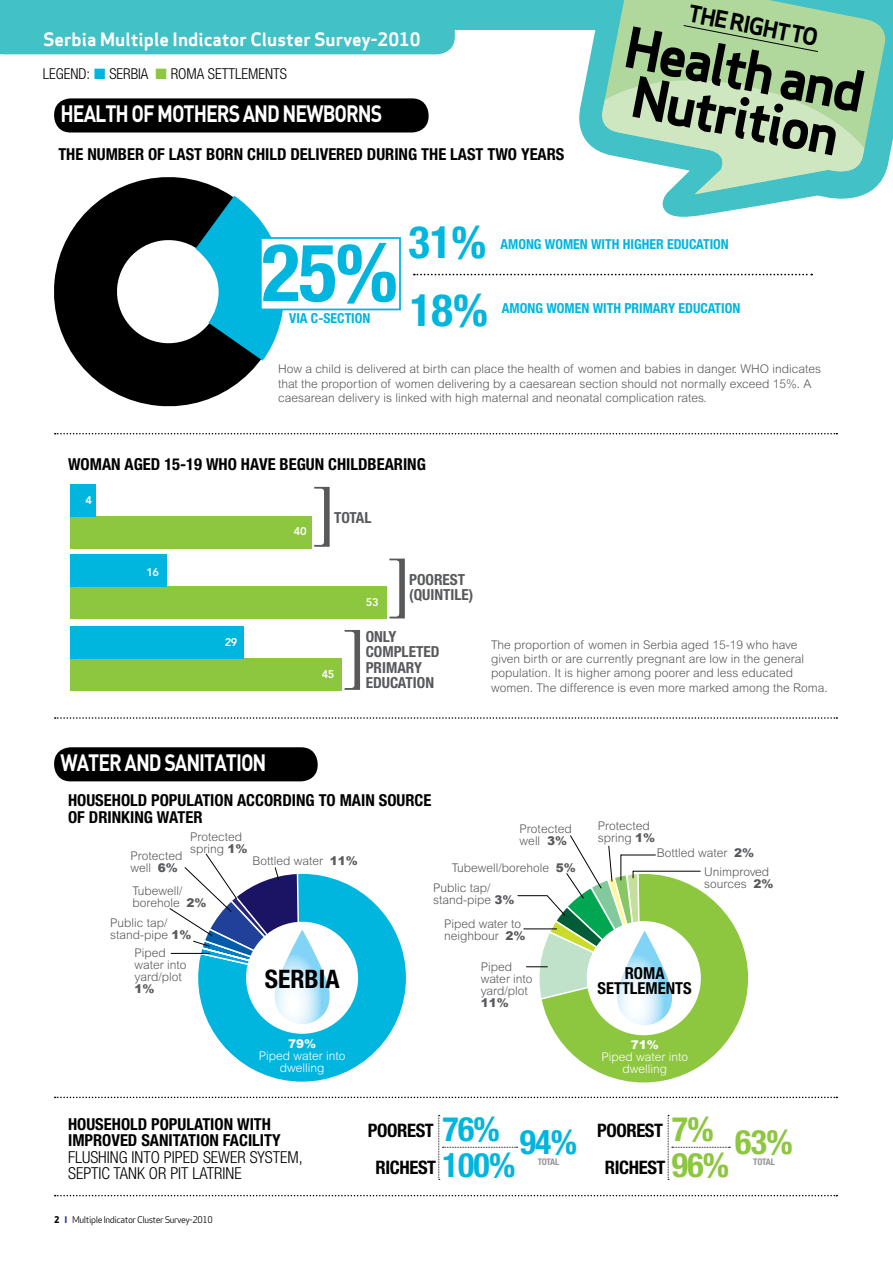
<style>
.page{position:relative;width:893px;height:1263px;background:#fff}
.page>*{position:absolute;margin:0;border:0;box-sizing:border-box;transform-origin:0 0}
.t1{font:700 condensed 80.25px "Helvetica Neue";color:#00b5de}
.t2{font:700 55.05px/47.4px "Apex Sans";color:#000}
.t3{font:700 condensed 44.7px/67.8px "Helvetica Neue";color:#00b5de}
.t4{font:700 condensed 33.75px "Helvetica Neue";letter-spacing:-.02em;color:#00b5de}
.t5{font:700 condensed 33.75px "Helvetica Neue";color:#8dc63f}
.t6{font:700 condensed 25.5px "Helvetica Neue";color:#000}
.t7{font:700 23.4px "DIN";letter-spacing:-.05em;color:#fff;scale:.83 1}
.t8{font:700 22.8px "Apex Sans";color:#000}
.t9{font:700 condensed 18.6px "Helvetica Neue";color:#000}
.t10{font:700 18px "Apex Sans";color:#fff}
.t11{font:700 condensed 16.5px/16.5px "Helvetica Neue";color:#000}
.t12{font:300 condensed 16.5px "Helvetica Neue";color:#000}
.t13{font:700 condensed 15.3px/15.3px "Helvetica Neue";color:#58595b}
.t14{font:300 condensed 15px "Helvetica Neue";color:#000}
.t15{font:700 condensed 13.8px "Helvetica Neue";color:#00b5de}
.t16{font:300 12px/12px "Arial";color:#58595b}
.t17{font:300 12px/12px "Arial";color:#fff;text-align:center}
.t18{font:900 12px "Arial";color:#fff}
.t19{font:900 12px "Arial";color:#58595b}
.t20{font:800 11.1px "Avenir";letter-spacing:-.04em;color:#fff}
.t21{font:700 condensed 9.15px "Helvetica Neue";color:#939598}
.t22{font:9px "Apex Sans";letter-spacing:-.05em;color:#000}
.s1{color:#00b5de}
.s2{color:#8dc63f}
.s3{font-weight:900}
.s4{font-weight:800}
.s5{font-weight:800;color:#25408f}
.s6{font-size:33.75px;color:#8dc63f}
</style>
<div class="page">
<div style="left:0;top:0;width:893px;height:30px;background:#42c1c7"></div>
<div style="left:0;top:30px;width:455px;height:24px;background:#42c1c7"></div>
<svg style="left:55px;top:1195px;width:782px;height:1px"></svg>
<svg style="left:55px;top:1097px;width:782px;height:1px"></svg>
<svg style="left:55px;top:433px;width:782px;height:1px"></svg>
<svg style="left:55px;top:717px;width:782px;height:2px"></svg>
<div style="left:54px;top:98px;width:375px;height:34px;background:#000;border-radius:16px"></div>
<svg style="left:414px;top:274px;width:398px;height:1px"></svg>
<svg style="left:54px;top:177px;width:205px;height:230px;fill:#000"></svg>
<svg style="left:194px;top:197px;width:97px;height:165px"></svg>
<div style="left:261px;top:238px;width:139px;height:71px;background:#fff"></div>
<div style="left:260px;top:237px;width:141px;height:73px;border:2px solid #00b5de"></div>
<div style="left:70px;top:516px;width:241px;height:33px;background:#8dc63f"></div>
<div style="left:70px;top:484px;width:25px;height:32px;background:#00b5de"></div>
<div style="left:70px;top:586px;width:317px;height:33px;background:#8dc63f"></div>
<div style="left:70px;top:555px;width:96px;height:32px;background:#00b5de"></div>
<div style="left:70px;top:658px;width:271px;height:32px;background:#8dc63f"></div>
<div style="left:70px;top:626px;width:174px;height:32px;background:#00b5de"></div>
<svg style="left:314px;top:487px;width:16px;height:60px"></svg>
<svg style="left:389px;top:559px;width:16px;height:59px"></svg>
<svg style="left:345px;top:630px;width:15px;height:60px"></svg>
<div style="left:54px;top:747px;width:264px;height:34px;background:#000;border-radius:16px"></div>
<div style="left:539px;top:873px;width:210px;height:210px;background:#8dc63f;border-radius:50%"></div>
<svg style="left:517px;top:835px;width:184px;height:192px"></svg>
<div style="left:197px;top:873px;width:210px;height:209px;background:#00b5de;border-radius:50%"></div>
<div style="left:246px;top:922px;width:112px;height:112px;background:#fff;border-radius:50%"></div>
<svg style="left:169px;top:853px;width:163px;height:173px"></svg>
<svg style="left:438px;top:1115px;width:79px;height:65px"></svg>
<svg style="left:668px;top:1115px;width:62px;height:65px"></svg>
<svg style="left:579px;top:30px;width:314px;height:187px"></svg>
<svg style="left:597px;top:0;width:293px;height:194px;fill:#b1d89c"></svg>
<svg style="left:597px;top:69px;width:292px;height:125px;background:#aadcbf"></svg>
<div style="left:683px;top:5px;width:136px;height:48px;background:#b1d89c"></div>
<h3 class="t10" style="left:44px;top:28px;width:379px">Serbia Multiple Indicator Cluster Survey-2010</h3>
<p class="t14" style="left:43px;top:65px;width:246px">LEGEND: <span class="s1">■</span> SERBIA <span class="s2">■</span> ROMA SETTLEMENTS</p>
<h3 class="t7" style="left:61px;top:98px;width:175px">HEALTH OF MOTHERS</h3>
<h3 class="t7" style="left:243px;top:98px;width:168px">AND NEWBORNS</h3>
<h3 class="t11" style="left:58px;top:145px;width:10px">THE</h3>
<h3 class="t11" style="left:87px;top:145px;width:40px">NUMBER</h3>
<h3 class="t11" style="left:148px;top:145px;width:30px">OF LAST</h3>
<h3 class="t11" style="left:206px;top:145px;width:10px">BORN</h3>
<h3 class="t11" style="left:247px;top:145px;width:18px">CHILD</h3>
<h3 class="t11" style="left:290px;top:145px;width:9px">DELIVERED</h3>
<h3 class="t11" style="left:367px;top:145px;width:10px">DURING</h3>
<h3 class="t11" style="left:421px;top:145px;width:10px">THE</h3>
<h3 class="t11" style="left:450px;top:145px;width:10px">LAST</h3>
<h3 class="t11" style="left:487px;top:145px;width:11px">TWO</h3>
<h3 class="t11" style="left:521px;top:145px;width:10px">YEARS</h3>
<h3 class="t8" style="left:733px;top:7px;width:36px;rotate:11deg">RIGHT</h3>
<h2 class="t2" style="left:630px;top:23px;width:250px;rotate:11deg">Health and<br>Nutrition</h2>
<h1 class="t1" style="left:262px;top:224px;width:138px">25%</h1>
<p class="t15" style="left:289px;top:310px;width:83px">VIA C-SECTION</p>
<h3 class="t3" style="left:409px;top:208px;width:81px">31%<br>18%</h3>
<p class="t15" style="left:500px;top:235px;width:131px">AMONG WOMEN WITH HIGHER</p>
<p class="t15" style="left:667px;top:235px;width:63px">EDUCATION</p>
<p class="t15" style="left:502px;top:300px;width:240px">AMONG WOMEN WITH PRIMARY EDUCATION</p>
<p class="t16" style="left:278px;top:362px;width:545px;line-height:14.4px">How a child is delivered at birth can place the health of women and babies in danger. WHO indicates that the proportion of women delivering by a caesarean section should not normally exceed 15%. A caesarean delivery is linked with high maternal and neonatal complication rates.</p>
<h3 class="t11" style="left:68px;top:455px;width:67px">WOMAN AGED</h3>
<h3 class="t11" style="left:164px;top:455px;width:53px">15-19 WHO</h3>
<h3 class="t11" style="left:241px;top:455px;width:10px">HAVE</h3>
<h3 class="t11" style="left:280px;top:455px;width:10px">BEGUN</h3>
<h3 class="t11" style="left:328px;top:455px;width:18px">CHILDBEARING</h3>
<p class="t20" style="left:85px;top:494px;width:8px">4</p>
<p class="t20" style="left:146px;top:566px;width:14px">16</p>
<p class="t20" style="left:225px;top:636px;width:14px">29</p>
<h3 class="t7" style="left:61px;top:747px;width:233px">WATER AND SAN ITATION</h3>
<p class="t20" style="left:294px;top:524px;width:14px">40</p>
<p class="t13" style="left:334px;top:509px;width:9px">TOTAL</p>
<p class="t20" style="left:366px;top:595px;width:14px">53</p>
<p class="t13" style="left:409px;top:571px;width:21px">POOREST (QUINTILE</p>
<p class="t13" style="left:469px;top:586px;width:6px">)</p>
<p class="t20" style="left:322px;top:667px;width:14px">45</p>
<p class="t13" style="left:366px;top:629px;width:41px">ONLY<br>COMPLETED<br>PRIMARY<br>EDU CATION</p>
<p class="t16" style="left:491px;top:637px;width:338px;line-height:14.4px">The proportion of women in Serbia aged 15-19 who have given birth or are currently pregnant are low in the general population. It is higher among poorer and less educated women. The difference is even more marked among the Roma.</p>
<h3 class="t11" style="left:68px;top:792px;width:365px">HOUSEHOLD POPULATION ACCORDING TO MAIN SOURCE<br>OF DRINKING WATER</h3>
<p class="t16" style="left:520px;top:823px;width:54px">Protected well <span class="s3">3%</span></p>
<p class="t16" style="left:598px;top:820px;width:59px">Protected spring <span class="s3">1%</span></p>
<p class="t16" style="left:190px;top:830px;width:59px">Protected spring <span class="s3">1%</span></p>
<p class="t16" style="left:704px;top:843px;width:67px;line-height:19.2px;text-indent:-47px">Bottled water <span class="s3">2%<br></span>Unimproved</p>
<p class="t16" style="left:704px;top:877px;width:71px">sources <span class="s3">2%</span></p>
<p class="t16" style="left:130px;top:849px;width:54px">Protected well <span class="s3">6%</span></p>
<p class="t16" style="left:252px;top:855px;width:107px">Bottled water <span class="s3">11%</span></p>
<p class="t16" style="left:452px;top:861px;width:125px">Tubewell/borehole <span class="s3">5%</span></p>
<p class="t16" style="left:433px;top:882px;width:83px">Public tap/ stand-pipe <span class="s3">3%</span></p>
<p class="t16" style="left:132px;top:885px;width:76px">Tubewell/ borehole <span class="s3">2%</span></p>
<p class="t16" style="left:110px;top:917px;width:83px">Public tap/ stand-pipe <span class="s3">1%</span></p>
<p class="t16" style="left:135px;top:947px;width:53px">Piped water into yard/plot</p>
<p class="t19" style="left:135px;top:980px;width:22px">1%</p>
<h3 class="t6" style="left:265px;top:964px;width:14px">SERBIA</h3>
<p class="t18" style="left:288px;top:1035px;width:30px">79%</p>
<p class="t17" style="left:259px;top:1050px;width:88px">Piped water into dwelling</p>
<h3 class="t11" style="left:68px;top:1115px;width:214px">HOUSEHOLD POPULATION WITH<br>IMPROVED SANITATION FACILITY</h3>
<h3 class="t12" style="left:68px;top:1147px;width:9px">FLUSHING</h3>
<h3 class="t12" style="left:132px;top:1147px;width:8px">INTO</h3>
<h3 class="t12" style="left:164px;top:1147px;width:111px">PIPED SEWER SYSTEM</h3>
<h3 class="t12" style="left:299px;top:1147px;width:5px">,</h3>
<h3 class="t12" style="left:68px;top:1164px;width:133px">SEPTIC TANK OR PITLATRINE</h3>
<p class="t22" style="left:54px;top:1212px;width:160px"><span class="s4">2</span> <span class="s5">I</span> Multiple Indicator Cluster Survey-2010</p>
<p class="t16" style="left:444px;top:918px;width:83px">Piped water to neighbour <span class="s3">2%</span></p>
<p class="t16" style="left:481px;top:961px;width:53px">Piped water into yard/plot</p>
<p class="t19" style="left:481px;top:994px;width:30px">11%</p>
<h3 class="t11" style="left:625px;top:965px;width:41px">ROMA</h3>
<h3 class="t11" style="left:598px;top:980px;width:9px">SETTLE</h3>
<h3 class="t11" style="left:645px;top:980px;width:22px">MENTS</h3>
<p class="t18" style="left:631px;top:1036px;width:30px">71%</p>
<p class="t17" style="left:601px;top:1051px;width:88px">Piped water into dwelling</p>
<h3 class="t9" style="left:368px;top:1119px;width:11px">POOREST</h3>
<h3 class="t4" style="left:443px;top:1108px;width:59px">76%</h3>
<h3 class="t9" style="left:597px;top:1119px;width:11px">POOREST</h3>
<h3 class="t5" style="left:672px;top:1108px;width:43px">7%</h3>
<h3 class="t9" style="left:605px;top:1156px;width:126px">RICHEST <span class="s6">96%</span></h3>
<h3 class="t4" style="left:520px;top:1122px;width:59px">94%</h3>
<h3 class="t5" style="left:735px;top:1122px;width:59px">63%</h3>
<h3 class="t4" style="left:443px;top:1145px;width:74px">100%</h3>
<h3 class="t9" style="left:375px;top:1156px;width:34px">RICHEST</h3>
<p class="t21" style="left:753px;top:1156px;width:6px">TOTAL</p>
<p class="t21" style="left:538px;top:1156px;width:6px">TOTAL</p>
</div>
